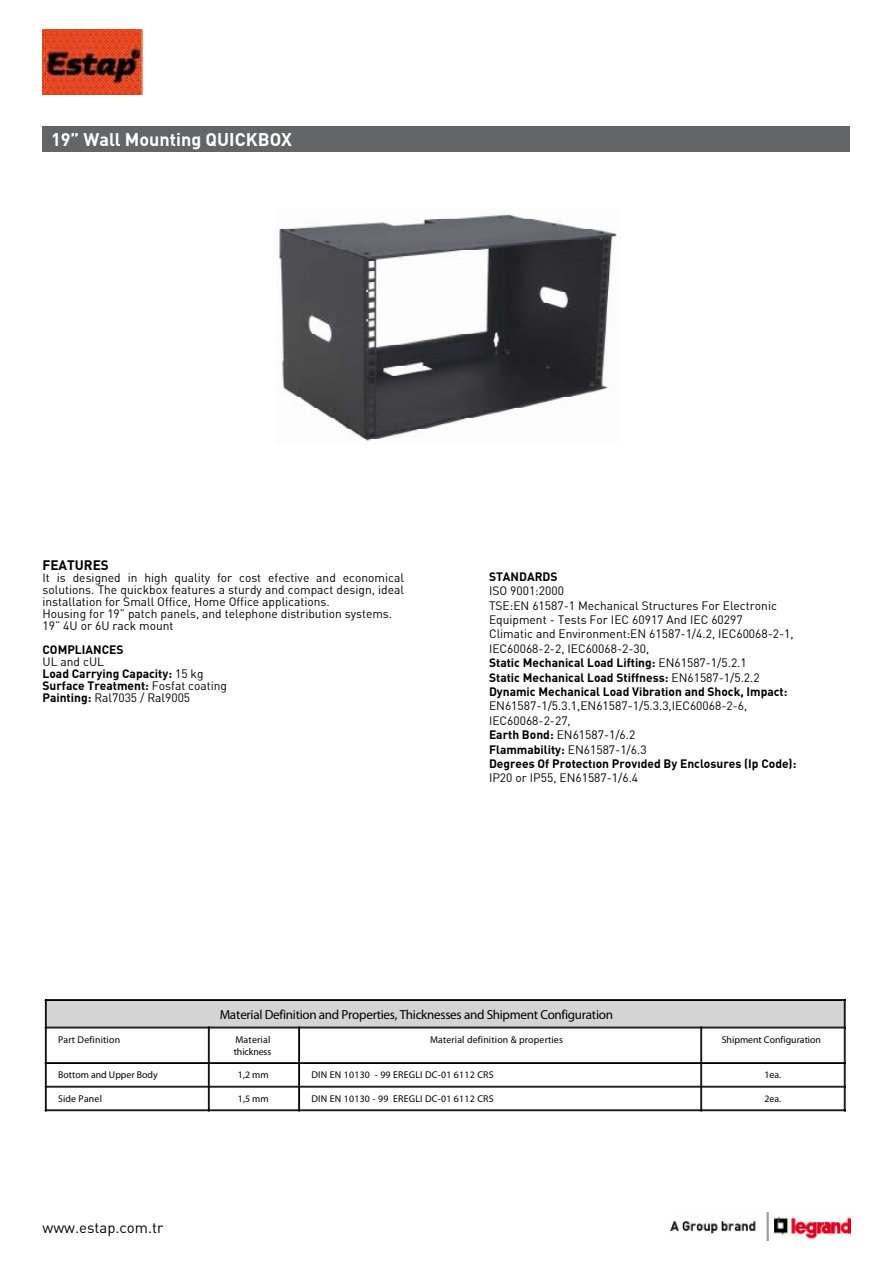
<style>
.page{position:relative;width:893px;height:1263px;background:#fff}
.page>*{position:absolute;margin:0;border:0;box-sizing:border-box;transform-origin:0 0}
.t1{font:18px "DINTR Bold";color:#fff}
.t2{font:15px "DINTR";color:#000}
.t3{font:13.5px "DINTR Bold";color:#000}
.t4{font:13.2px "Myriad Pro";letter-spacing:-.02em;color:#000}
.t5{font:12px/14.4px "DINTR";color:#000}
.t6{font:12px/14.4px "DINTR Bold";color:#000}
.t7{font:9.9px "Myriad Pro";letter-spacing:.015em;color:#000}
.t8{font:9.9px "Myriad Pro";letter-spacing:-.01em;color:#000}
.s1{font-family:"DINTR"}
.s2{font-family:"DINTR Bold"}
</style>
<div class="page">
<img style="left:43px;top:30px;width:99px;height:65px">
<div style="left:43px;top:126px;width:807px;height:25px;background:#646567"></div>
<img style="left:671px;top:1212px;width:179px;height:28px">
<img style="left:278px;top:214px;width:339px;height:227px">
<div style="left:46px;top:1000px;width:799px;height:28px;background:#d4d4d4"></div>
<hr style="left:46px;top:1000px;width:799px;height:1px;background:#000">
<hr style="left:46px;top:999px;width:799px;height:1px;background:#000">
<hr style="left:45px;top:1000px;width:1px;height:110px;background:#000">
<hr style="left:46px;top:1000px;width:1px;height:110px;background:#000">
<hr style="left:844px;top:1000px;width:1px;height:110px;background:#000">
<hr style="left:845px;top:1000px;width:1px;height:110px;background:#000">
<hr style="left:46px;top:1110px;width:799px;height:1px;background:#000">
<hr style="left:46px;top:1109px;width:799px;height:1px;background:#000">
<hr style="left:46px;top:1027px;width:799px;height:1px;background:#000">
<hr style="left:208px;top:1027px;width:1px;height:83px;background:#000">
<hr style="left:209px;top:1028px;width:1px;height:82px;background:#000">
<hr style="left:298px;top:1027px;width:1px;height:83px;background:#000">
<hr style="left:299px;top:1028px;width:1px;height:82px;background:#000">
<hr style="left:700px;top:1027px;width:1px;height:83px;background:#000">
<hr style="left:701px;top:1028px;width:1px;height:82px;background:#000">
<hr style="left:46px;top:1063px;width:799px;height:1px;background:#000">
<hr style="left:46px;top:1062px;width:799px;height:1px;background:#000">
<hr style="left:46px;top:1087px;width:799px;height:1px;background:#000">
<hr style="left:46px;top:1086px;width:799px;height:1px;background:#000">
<h1 class="t1" style="left:51px;top:128px;width:243px">19” Wall Mounting QUICKBOX</h1>
<p class="t3" style="left:43px;top:556px;width:68px">FEATURES</p>
<p class="t5" style="left:43px;top:571px;width:363px;line-height:12px">It is designed in high quality for cost efective and economical solutions. The quickbox features a sturdy and compact design, ideal installation for Small Office, Home Office applications.<br>Housing for 19” patch panels, and telephone distribution systems.<br>19” 4U or 6U rack mount</p>
<p class="t6" style="left:43px;top:642px;width:82px">COMPLIANCES</p>
<p class="t5" style="left:43px;top:654px;width:63px">UL and cUL</p>
<p class="t6" style="left:43px;top:667px;width:186px;line-height:12px">Load Carrying Capacity: <span class="s1">15 kg<br></span>Surface Treatment: <span class="s1">Fosfat coating</span></p>
<p class="t5" style="left:43px;top:690px;width:149px"><span class="s2">Painting:</span> Ral7035 / Ral9005</p>
<p class="t6" style="left:489px;top:569px;width:70px">STANDARDS</p>
<p class="t5" style="left:489px;top:583px;width:306px">ISO 9001:2000<br>TSE:EN 61587-1 Mechanical Structures For Electronic Equipment - Tests For IEC 60917 And IEC 60297<br>Climatic and Environment:EN 61587-1/4.2, IEC60068-2-1, IEC60068-2-2, IEC60068-2-30,</p>
<p class="t6" style="left:489px;top:655px;width:300px">Static Mechanical Load Lifting: <span class="s1">EN61587-1/5.2.1<br></span>Static Mechanical Load Stiffness: <span class="s1">EN61587-1/5.2.2<br></span>Dynamic Mechanical Load Vibration and Shock, Impact:</p>
<p class="t5" style="left:489px;top:699px;width:260px">EN61587-1/5.3.1,EN61587-1/5.3.3,IEC60068-2-6,<br>IEC60068-2-27,<br><span class="s2">Earth Bond:</span> EN61587-1/6.2</p>
<p class="t6" style="left:489px;top:741px;width:309px">Flammability: <span class="s1">EN61587-1/6.3<br></span>Degrees Of Protectıon Provıded By Enclosures (Ip Code):</p>
<p class="t5" style="left:489px;top:771px;width:151px">IP20 or IP55, EN61587-1/6.4</p>
<p class="t7" style="left:58px;top:1033px;width:64px">Part Definition</p>
<p class="t4" style="left:220px;top:1006px;width:395px">Material Definition and Properties, Thicknesses and Shipment Configuration</p>
<p class="t7" style="left:235px;top:1033px;width:36px">Material</p>
<p class="t7" style="left:430px;top:1033px;width:134px">Material definition &amp; properties</p>
<p class="t7" style="left:722px;top:1033px;width:101px">Shipment Configuration</p>
<p class="t8" style="left:234px;top:1045px;width:39px">thickness</p>
<p class="t7" style="left:58px;top:1069px;width:101px">Bottom and Upper Body</p>
<p class="t7" style="left:238px;top:1069px;width:32px">1,2 mm</p>
<p class="t7" style="left:311px;top:1069px;width:184px">DIN EN 10130 - 99 EREGLI DC-01 6112 CRS</p>
<p class="t7" style="left:764px;top:1069px;width:18px">1ea.</p>
<p class="t7" style="left:58px;top:1093px;width:45px">Side Panel</p>
<p class="t7" style="left:238px;top:1093px;width:32px">1,5 mm</p>
<p class="t7" style="left:311px;top:1093px;width:184px">DIN EN 10130 - 99 EREGLI DC-01 6112 CRS</p>
<p class="t7" style="left:764px;top:1092px;width:18px">2ea.</p>
<p class="t2" style="left:43px;top:1218px;width:122px">www.estap.com.tr</p>
</div>
